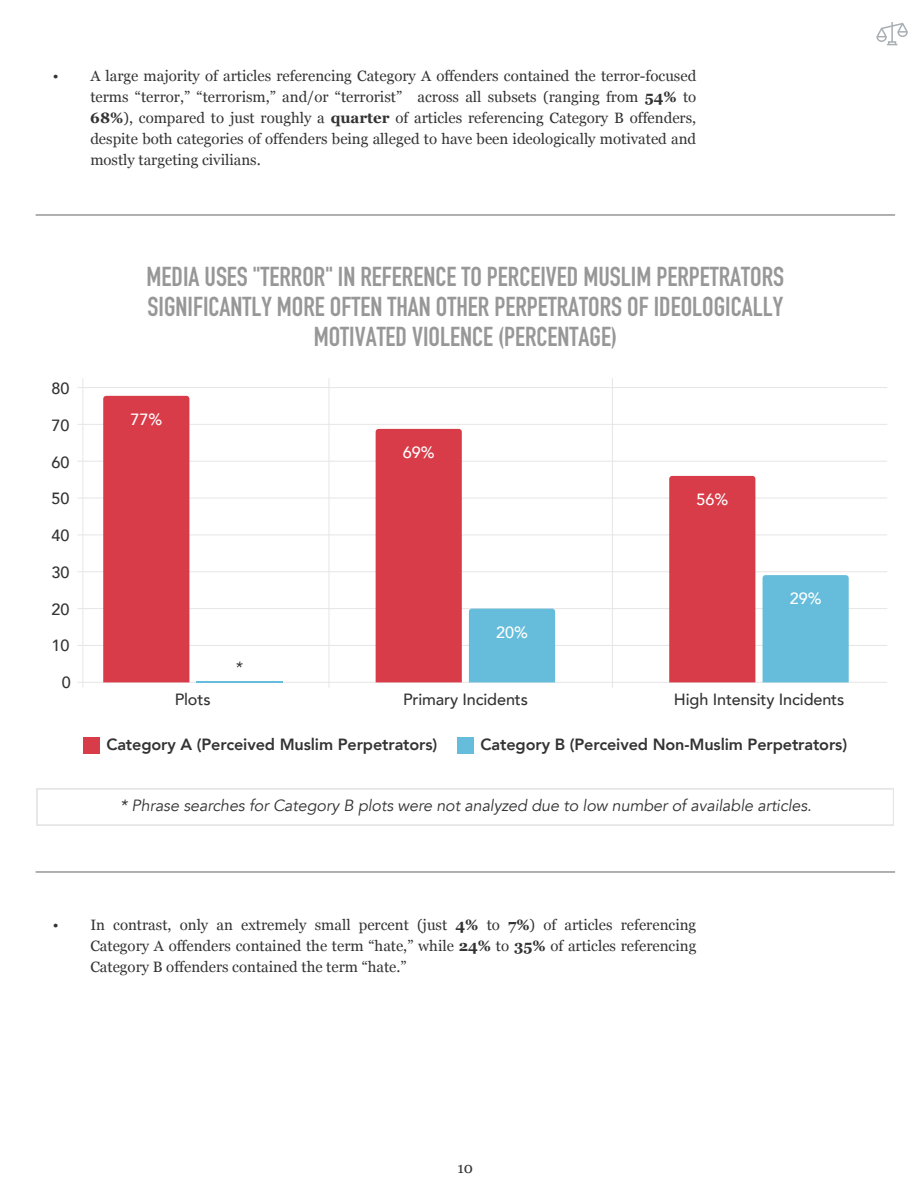
<style>
.page{position:relative;width:918px;height:1188px;background:#fff}
.page>*{position:absolute;margin:0;border:0;box-sizing:border-box;transform-origin:0 0}
.t1{font:700 27px/30px "DIN Condensed";color:#979797;text-align:center}
.t2{font:italic 16.2px "Avenir";letter-spacing:-.005em;color:#333}
.t3{font:800 16.2px "Avenir";letter-spacing:-.005em;color:#333}
.t4{font:500 16.2px "Avenir";letter-spacing:-.005em;color:#333}
.t5{font:500 16.2px "Avenir";letter-spacing:-.005em;color:#fff}
.t6{font:15px/21px "Georgia";color:#333;text-align:justify}
.s1{font-weight:700}
</style>
<div class="page">
<svg style="left:876px;top:22px;width:32px;height:23px"></svg>
<hr style="left:36px;top:214px;width:858px;height:2px;background:#979797">
<hr style="left:36px;top:871px;width:858px;height:2px;background:#979797">
<div style="left:84px;top:737px;width:16px;height:16px;background:#d93c49"></div>
<div style="left:458px;top:737px;width:16px;height:16px;background:#66bddb"></div>
<svg style="left:37px;top:789px;width:857px;height:36px"></svg>
<hr style="left:82px;top:379px;width:1px;height:308px;background:#e6e6e6">
<hr style="left:328px;top:379px;width:1px;height:308px;background:#e6e6e6">
<hr style="left:612px;top:379px;width:1px;height:308px;background:#e6e6e6">
<hr style="left:78px;top:682px;width:809px;height:1px;background:#e6e6e6">
<hr style="left:78px;top:645px;width:809px;height:1px;background:#e6e6e6">
<hr style="left:78px;top:608px;width:809px;height:1px;background:#e6e6e6">
<hr style="left:78px;top:571px;width:809px;height:1px;background:#e6e6e6">
<hr style="left:78px;top:534px;width:809px;height:1px;background:#e6e6e6">
<hr style="left:78px;top:498px;width:809px;height:1px;background:#e6e6e6">
<hr style="left:78px;top:461px;width:809px;height:1px;background:#e6e6e6">
<hr style="left:78px;top:424px;width:809px;height:1px;background:#e6e6e6">
<hr style="left:78px;top:387px;width:809px;height:1px;background:#e6e6e6">
<div style="left:103px;top:396px;width:86px;height:286px;background:#d93c49"></div>
<hr style="left:197px;top:681px;width:86px;height:1px;background:#66bddb">
<div style="left:669px;top:476px;width:86px;height:206px;background:#d93c49"></div>
<div style="left:763px;top:575px;width:86px;height:107px;background:#66bddb"></div>
<div style="left:376px;top:429px;width:86px;height:253px;background:#d93c49"></div>
<div style="left:469px;top:609px;width:86px;height:73px;background:#66bddb"></div>
<p class="t6" style="left:90px;top:65px;width:607px;text-indent:-37px">• A large majority of articles referencing Category A offenders contained the terror-focused terms “terror,” “terrorism,” and/or “terrorist” across all subsets (ranging from <span class="s1">54%</span> to <span class="s1">68%</span>), compared to just roughly a <span class="s1">quarter</span> of articles referencing Category B offenders, despite both categories of offenders being alleged to have been ideologically motivated and mostly targeting civilians.</p>
<p class="t4" style="left:52px;top:375px;width:19px">80</p>
<p class="t4" style="left:52px;top:411px;width:19px">70</p>
<p class="t4" style="left:52px;top:448px;width:19px">60</p>
<p class="t4" style="left:52px;top:485px;width:19px">50</p>
<p class="t4" style="left:52px;top:522px;width:19px">40</p>
<p class="t4" style="left:52px;top:558px;width:19px">30</p>
<p class="t4" style="left:52px;top:595px;width:19px">20</p>
<p class="t4" style="left:52px;top:632px;width:19px">10</p>
<p class="t4" style="left:62px;top:668px;width:11px">0</p>
<h1 class="t1" style="left:147px;top:262px;width:639px">MEDIA USES "TERROR" IN REFERENCE TO PERCEIVED MUSLIM PERPETRATORS<br>SIGNIFICANTLY MORE OFTEN THAN OTHER PERPETRATORS OF IDEOLOGICALLY<br>MOTIVATED VIOLENCE (PERCENTAGE)</h1>
<p class="t5" style="left:131px;top:405px;width:33px">77%</p>
<p class="t5" style="left:403px;top:438px;width:33px">69%</p>
<p class="t5" style="left:697px;top:486px;width:33px">56%</p>
<p class="t2" style="left:235px;top:658px;width:9px">*</p>
<p class="t5" style="left:496px;top:618px;width:33px">20%</p>
<p class="t5" style="left:790px;top:585px;width:33px">29%</p>
<p class="t4" style="left:175px;top:686px;width:37px">Plots</p>
<p class="t4" style="left:403px;top:686px;width:126px">Primary Incidents</p>
<p class="t4" style="left:674px;top:686px;width:172px">High Intensity Incidents</p>
<p class="t3" style="left:106px;top:732px;width:333px">Category A (Perceived Muslim Perpetrators)</p>
<p class="t3" style="left:481px;top:732px;width:368px">Category B (Perceived Non-Muslim Perpetrators)</p>
<p class="t2" style="left:120px;top:795px;width:693px">* Phrase searches for Category B plots were not analyzed due to low number of available articles.</p>
<p class="t6" style="left:90px;top:914px;width:607px;text-indent:-37px">• In contrast, only an extremely small percent (just <span class="s1">4%</span> to <span class="s1">7%</span>) of articles referencing Category A offenders contained the term “hate,” while <span class="s1">24%</span> to <span class="s1">35%</span> of articles referencing Category B offenders contained the term “hate.”</p>
<p class="t6" style="left:458px;top:1157px;width:17px">10</p>
</div>
